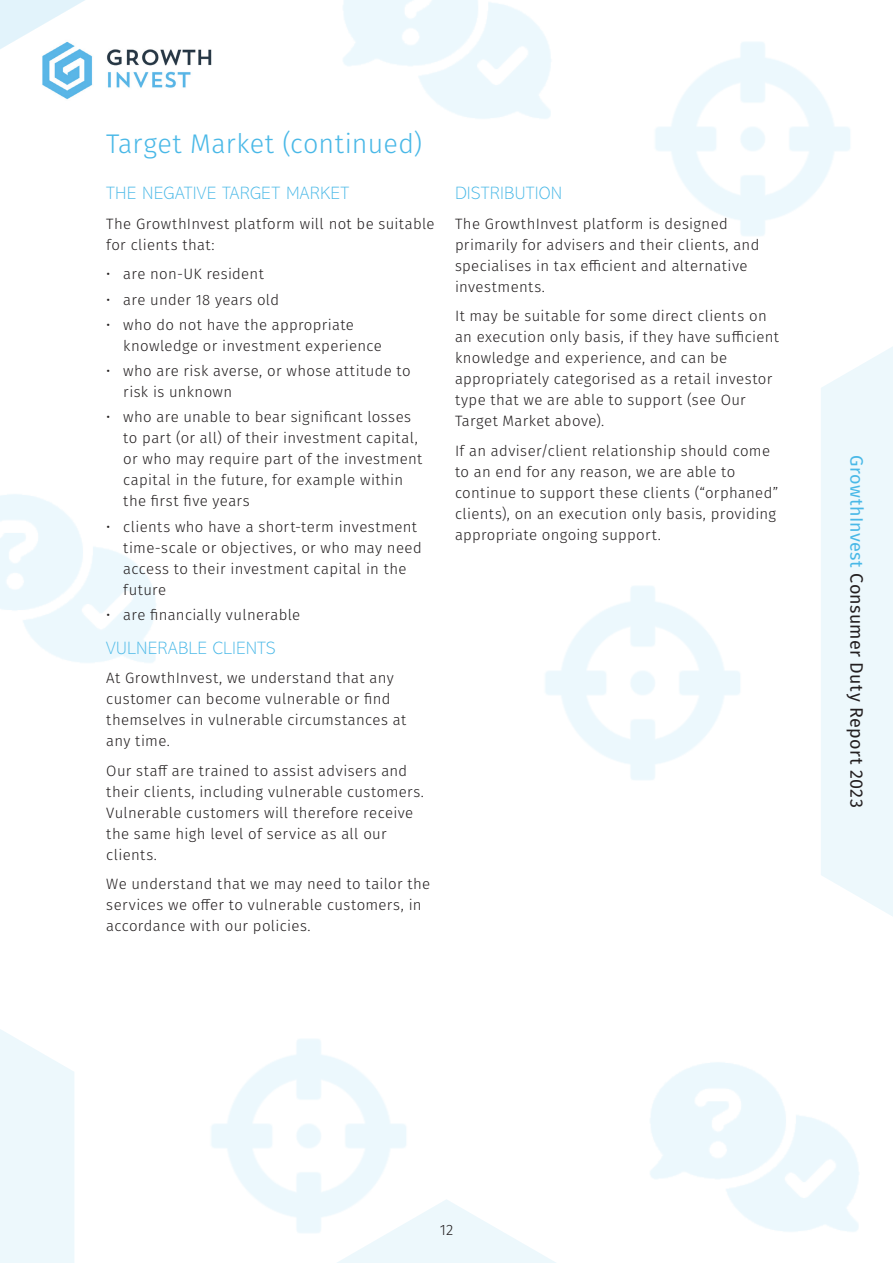
<style>
.page{position:relative;width:893px;height:1263px;background:#fff}
.page>*{position:absolute;margin:0;border:0;box-sizing:border-box;transform-origin:0 0}
.Section_Header{font:300 27px "Fira Sans";letter-spacing:.01em;color:#49b8e7}
.Pre-Section_SubHeader_Blue_CAPS{font:200 18px "Abadi MT Std";letter-spacing:.015em;color:#49b8e7}
.t1{font:18px "Fira Sans";letter-spacing:.015em;color:#231f20}
.Short_Guide_Paragraph_-_Para{font:300 15px/21px "Fira Sans";letter-spacing:.025em;color:#231f20}
.s1{color:#49b8e7}
</style>
<div class="page">
<svg style="left:821px;top:347px;width:72px;height:569px;background:#eef8fc"></svg>
<img style="left:170px;top:49px;width:42px;height:39px">
<svg style="left:0;top:0;width:170px;height:100px"></svg>
<svg style="left:0;top:1029px;width:74px;height:234px;background:#eef8fc"></svg>
<svg style="left:337px;top:1199px;width:219px;height:64px"></svg>
<img style="left:211px;top:1039px;width:216px;height:201px">
<p class="Section_Header" style="left:106px;top:124px;width:318px">Target Market (continued)</p>
<p class="Pre-Section_SubHeader_Blue_CAPS" style="left:106px;top:184px;width:244px">THE NEGATIVE TARGET MARKET</p>
<p class="Short_Guide_Paragraph_-_Para" style="left:106px;top:213px;width:330px">The GrowthInvest platform will not be suitable for clients that:</p>
<p class="Short_Guide_Paragraph_-_Para" style="left:106px;top:264px;width:159px">• are non-UK resident</p>
<p class="Short_Guide_Paragraph_-_Para" style="left:106px;top:289px;width:174px">• are under 18 years old</p>
<p class="Short_Guide_Paragraph_-_Para" style="left:123px;top:314px;width:260px;text-indent:-17px">• who do not have the appropriate knowledge or investment experience</p>
<p class="Short_Guide_Paragraph_-_Para" style="left:123px;top:360px;width:289px;text-indent:-17px">• who are risk averse, or whose attitude to risk is unknown</p>
<p class="Short_Guide_Paragraph_-_Para" style="left:123px;top:407px;width:301px;text-indent:-17px">• who are unable to bear significant losses to part (or all) of their investment capital, or who may require part of the investment capital in the future, for example within the first five years</p>
<p class="Short_Guide_Paragraph_-_Para" style="left:123px;top:516px;width:300px;text-indent:-17px">• clients who have a short-term investment time-scale or objectives, or who may need access to their investment capital in the future</p>
<p class="Short_Guide_Paragraph_-_Para" style="left:106px;top:604px;width:195px">• are financially vulnerable</p>
<p class="Pre-Section_SubHeader_Blue_CAPS" style="left:106px;top:638px;width:171px">VULNERABLE CLIENTS</p>
<p class="Short_Guide_Paragraph_-_Para" style="left:106px;top:667px;width:301px">At GrowthInvest, we understand that any customer can become vulnerable or find themselves in vulnerable circumstances at any time.</p>
<p class="Short_Guide_Paragraph_-_Para" style="left:106px;top:760px;width:319px">Our staff are trained to assist advisers and their clients, including vulnerable customers.<br>Vulnerable customers will therefore receive the same high level of service as all our clients.</p>
<p class="Short_Guide_Paragraph_-_Para" style="left:106px;top:873px;width:325px">We understand that we may need to tailor the services we offer to vulnerable customers, in accordance with our policies.</p>
<p class="Pre-Section_SubHeader_Blue_CAPS" style="left:455px;top:184px;width:109px">DISTRIBUTION</p>
<p class="Short_Guide_Paragraph_-_Para" style="left:455px;top:213px;width:306px">The GrowthInvest platform is designed primarily for advisers and their clients, and specialises in tax efficient and alternative investments.</p>
<p class="Short_Guide_Paragraph_-_Para" style="left:455px;top:306px;width:326px">It may be suitable for some direct clients on an execution only basis, if they have sufficient knowledge and experience, and can be appropriately categorised as a retail investor type that we are able to support (see Our Target Market above).</p>
<p class="Short_Guide_Paragraph_-_Para" style="left:455px;top:440px;width:325px">If an adviser/client relationship should come to an end for any reason, we are able to continue to support these clients (“orphaned” clients), on an execution only basis, providing appropriate ongoing support.</p>
<p class="t1" style="left:870px;top:455px;width:354px;rotate:90deg"><span class="s1">GrowthInvest</span> Consumer Duty Report 2023</p>
<p class="Short_Guide_Paragraph_-_Para" style="left:440px;top:1219px;width:15px">12</p>
</div>
